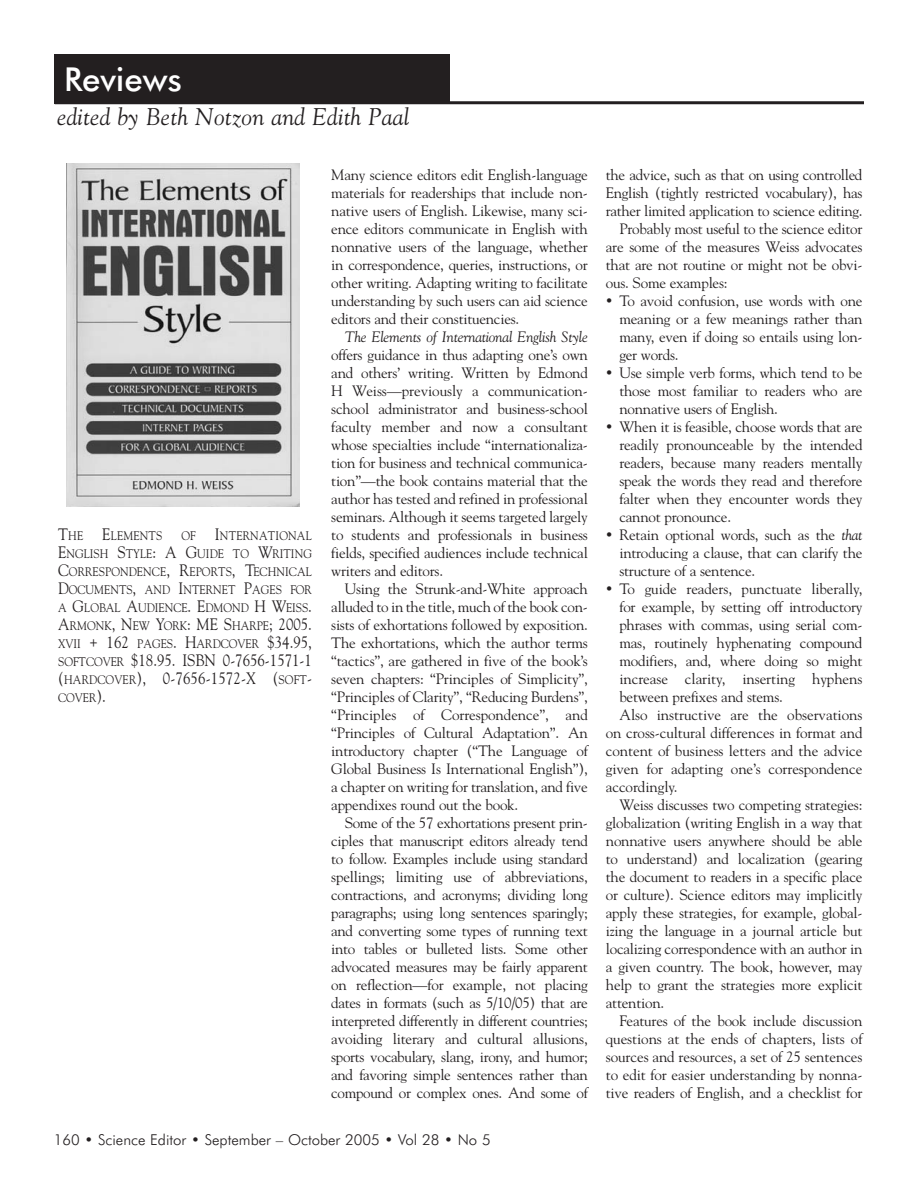
<style>
.page{position:relative;width:918px;height:1188px;background:#fff}
.page>*{position:absolute;margin:0;border:0;box-sizing:border-box;transform-origin:0 0}
.t1{font:500 33px "Futura BT";color:#fff}
.t2{font:italic 24px "Goudy";letter-spacing:.01em;color:#231f20}
.t3{font:16.5px/18px "Goudy";color:#231f20;scale:.9 1}
.t4{font:15px/18px "Goudy";letter-spacing:-.015em;color:#231f20;text-align:justify}
.t5{font:300 15px "Futura BT";color:#231f20}
.t6{font:italic 15px "Goudy";letter-spacing:-.015em;color:#231f20}
.t7{font:12.3px/18px "Goudy";color:#231f20;text-align:justify;scale:.9 1}
.s1{font-size:16.5px}
.s2{font-size:12.3px}
.s3{font-style:italic}
</style>
<div class="page">
<hr style="left:55px;top:101px;width:809px;height:3px;background:#231f20">
<div style="left:54px;top:54px;width:396px;height:49px;background:#231f20"></div>
<img style="left:67px;top:164px;width:232px;height:342px">
<h1 class="t1" style="left:64px;top:68px;width:119px">Reviews</h1>
<h2 class="t2" style="left:57px;top:107px;width:353px">edited by Beth Notzon and Edith Paal</h2>
<p class="t7" style="left:58px;top:528px;width:284px;text-indent:123px">OF <span class="s1">I</span>NTERNATIONAL <span class="s1">E</span>NGLISH <span class="s1">S</span>TYLE<span class="s1">: A G</span>UIDE TO <span class="s1">W</span>RITING <span class="s1">C</span>ORRESPONDENCE<span class="s1">, R</span>EPORTS<span class="s1">, T</span>ECHNICAL <span class="s1">D</span>OCUMENTS<span class="s1">,</span> AND <span class="s1">I</span>NTERNET <span class="s1">P</span>AGES FOR A <span class="s1">G</span>LOBAL <span class="s1">A</span>UDIENCE<span class="s1">. E</span>DMOND <span class="s1">H W</span>EISS<span class="s1">.<br>A</span>RMONK<span class="s1">, N</span>EW <span class="s1">Y</span>ORK<span class="s1">: ME S</span>HARPE<span class="s1">; 2005.<br></span>XVII <span class="s1">+ 162</span> PAGES<span class="s1">. H</span>ARDCOVER <span class="s1">$34.95,</span></p>
<p class="t3" style="left:58px;top:653px;width:284px"><span class="s2">SOFTCOVER</span> $18.95. ISBN 0-7656-1571-1 (<span class="s2">HARDCOVER</span>), 0-7656-1572-X (<span class="s2">SOFT</span>-</p>
<p class="t7" style="left:58px;top:690px;width:55px">COVER<span class="s1">).</span></p>
<p class="t7" style="left:58px;top:528px;width:117px"><span class="s1">T</span>HE <span class="s1">E</span>LEMENTS</p>
<p class="t4" style="left:331px;top:167px;width:258px">Many science editors edit English-language materials for readerships that include non&shy;native users of English. Likewise, many sci&shy;ence editors communicate in English with nonnative users of the language, whether in correspondence, queries, instructions, or other writing. Adapting writing to facilitate understanding by such users can aid science editors and their constituencies.</p>
<p class="t6" style="left:345px;top:331px;width:245px">The Elements of International English Style</p>
<p class="t4" style="left:331px;top:347px;width:258px">offers guidance in thus adapting one’s own and others’ writing. Written by Edmond H Weiss—previously a communication&shy;school administrator and business-school faculty member and now a consultant whose specialties include “internationaliza&shy;tion for business and technical communica&shy;tion”—the book contains material that the author has tested and refined in professional seminars. Although it seems targeted largely to students and professionals in business fields, specified audiences include technical writers and editors.</p>
<p class="t4" style="left:331px;top:581px;width:258px;text-indent:14px">Using the Strunk-and-White approach alluded to in the title, much of the book con&shy;sists of exhortations followed by exposition.<br>The exhortations, which the author terms “tactics”, are gathered in five of the book’s seven chapters: “Principles of Simplicity”, “Principles of Clarity”, “Reducing Burdens”, “Principles of Correspondence”, and “Principles of Cultural Adaptation”. An introductory chapter (“The Language of Global Business Is International English”), a chapter on writing for translation, and five appendixes round out the book.</p>
<p class="t4" style="left:331px;top:815px;width:258px;text-indent:14px">Some of the 57 exhortations present prin&shy;ciples that manuscript editors already tend to follow. Examples include using standard spellings; limiting use of abbreviations, contractions, and acronyms; dividing long paragraphs; using long sentences sparingly; and converting some types of running text into tables or bulleted lists. Some other advocated measures may be fairly apparent on reflection—for example, not placing dates in formats (such as 5/10/05) that are interpreted differently in different countries; avoiding literary and cultural allusions, sports vocabulary, slang, irony, and humor; and favoring simple sentences rather than compound or complex ones. And some of</p>
<p class="t5" style="left:54px;top:1135px;width:438px">160 • Science Editor • September – October 2005 • Vol 28 • No 5</p>
<p class="t4" style="left:606px;top:167px;width:258px">the advice, such as that on using controlled</p>
<p class="t4" style="left:606px;top:185px;width:258px">English (tightly restricted vocabulary), has</p>
<p class="t4" style="left:606px;top:203px;width:258px">rather limited application to science editing.</p>
<p class="t4" style="left:619px;top:221px;width:245px">Probably most useful to the science editor</p>
<p class="t4" style="left:606px;top:239px;width:258px">are some of the measures Weiss advocates</p>
<p class="t4" style="left:606px;top:257px;width:258px">that are not routine or might not be obvi-</p>
<p class="t4" style="left:606px;top:275px;width:123px">ous. Some examples:</p>
<p class="t4" style="left:619px;top:293px;width:245px;text-indent:-14px">• To avoid confusion, use words with one meaning or a few meanings rather than many, even if doing so entails using lon&shy;ger words.</p>
<p class="t4" style="left:619px;top:365px;width:245px;text-indent:-14px">• Use simple verb forms, which tend to be those most familiar to readers who are nonnative users of English.</p>
<p class="t4" style="left:619px;top:419px;width:245px;text-indent:-14px">• When it is feasible, choose words that are readily pronounceable by the intended readers, because many readers mentally speak the words they read and therefore falter when they encounter words they cannot pronounce.</p>
<p class="t4" style="left:619px;top:527px;width:245px;text-indent:-14px">• Retain optional words, such as the <span class="s3">that </span>introducing a clause, that can clarify the structure of a sentence.</p>
<p class="t4" style="left:606px;top:581px;width:258px">• To guide readers, punctuate liberally,</p>
<p class="t4" style="left:619px;top:599px;width:245px">for example, by setting off introductory</p>
<p class="t4" style="left:619px;top:617px;width:245px">phrases with commas, using serial com-</p>
<p class="t4" style="left:619px;top:635px;width:245px">mas, routinely hyphenating compound</p>
<p class="t4" style="left:619px;top:653px;width:245px">modifiers, and, where doing so might</p>
<p class="t4" style="left:619px;top:671px;width:245px">increase clarity, inserting hyphens</p>
<p class="t4" style="left:619px;top:689px;width:165px">between prefixes and stems.</p>
<p class="t4" style="left:619px;top:707px;width:245px">Also instructive are the observations</p>
<p class="t4" style="left:606px;top:725px;width:258px">on cross-cultural differences in format and</p>
<p class="t4" style="left:606px;top:743px;width:258px">content of business letters and the advice</p>
<p class="t4" style="left:606px;top:761px;width:258px">given for adapting one’s correspondence</p>
<p class="t4" style="left:606px;top:779px;width:73px">accordingly.</p>
<p class="t4" style="left:619px;top:797px;width:245px">Weiss discusses two competing strategies:</p>
<p class="t4" style="left:606px;top:815px;width:258px">globalization (writing English in a way that</p>
<p class="t4" style="left:606px;top:833px;width:258px">nonnative users anywhere should be able</p>
<p class="t4" style="left:606px;top:851px;width:258px">to understand) and localization (gearing</p>
<p class="t4" style="left:606px;top:869px;width:258px">the document to readers in a specific place</p>
<p class="t4" style="left:606px;top:887px;width:258px">or culture). Science editors may implicitly</p>
<p class="t4" style="left:606px;top:905px;width:258px">apply these strategies, for example, global-</p>
<p class="t4" style="left:606px;top:923px;width:258px">izing the language in a journal article but</p>
<p class="t4" style="left:606px;top:941px;width:258px">localizing correspondence with an author in</p>
<p class="t4" style="left:606px;top:959px;width:258px">a given country. The book, however, may</p>
<p class="t4" style="left:606px;top:977px;width:258px">help to grant the strategies more explicit</p>
<p class="t4" style="left:606px;top:995px;width:60px">attention.</p>
<p class="t4" style="left:619px;top:1013px;width:245px">Features of the book include discussion</p>
<p class="t4" style="left:606px;top:1031px;width:258px">questions at the ends of chapters, lists of</p>
<p class="t4" style="left:606px;top:1049px;width:258px">sources and resources, a set of 25 sentences</p>
<p class="t4" style="left:606px;top:1067px;width:258px">to edit for easier understanding by nonna-</p>
<p class="t4" style="left:606px;top:1085px;width:258px">tive readers of English, and a checklist for</p>
</div>
